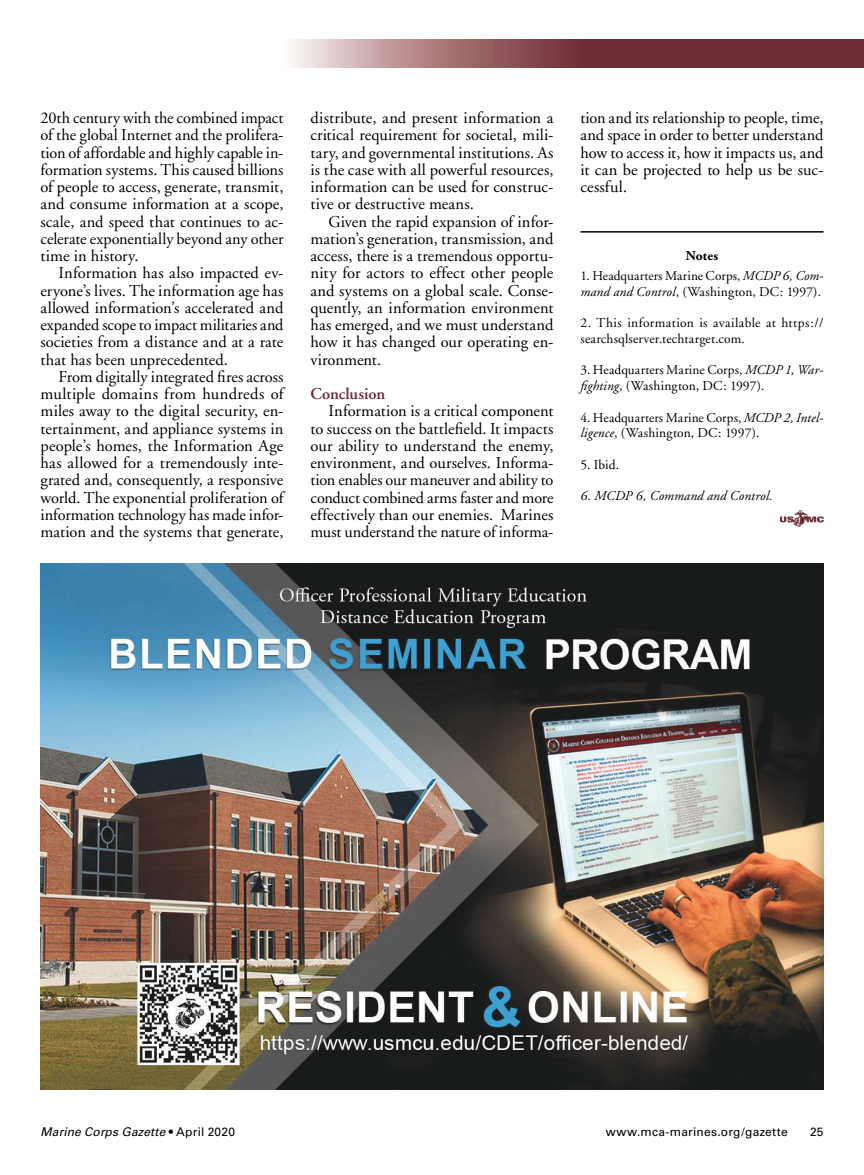
<style>
.page{position:relative;width:864px;height:1175px;background:#fff}
.page>*{position:absolute;margin:0;border:0;box-sizing:border-box;transform-origin:0 0}
.t1{font:16.5px/17.2px "Adobe Garamond";color:#000;text-align:justify}
.t2{font:600 16.5px "Adobe Garamond";letter-spacing:-.005em;color:#6d2c34}
.t3{font:13.5px/15.8px "Adobe Garamond";letter-spacing:.01em;color:#000}
.t4{font:italic 13.5px "Adobe Garamond";letter-spacing:.01em;color:#000}
.t5{font:700 13.5px "Adobe Garamond";letter-spacing:.005em;color:#000}
.t6{font:12px "Univers";letter-spacing:.02em;color:#000}
.t7{font:italic 12px "Univers";letter-spacing:.01em;color:#000}
.s1{font-style:italic}
.s2{font-style:normal}
</style>
<div class="page">
<img style="left:781px;top:510px;width:43px;height:16px">
<img style="left:40px;top:563px;width:784px;height:526px">
<img style="left:292px;top:40px;width:572px;height:28px">
<hr style="left:580px;top:231px;width:244px;height:2px;background:#000">
<p class="t1" style="left:40px;top:111px;width:245px">20th century with the combined impact of the global Internet and the prolifera&shy;tion of affordable and highly capable in&shy;formation systems. This caused billions of people to access, generate, transmit, and consume information at a scope, scale, and speed that continues to ac&shy;celerate exponentially beyond any other time in history.</p>
<p class="t1" style="left:40px;top:266px;width:244px;text-indent:18px">Information has also impacted ev&shy;eryone’s lives. The information age has allowed information’s accelerated and expanded scope to impact militaries and societies from a distance and at a rate that has been unprecedented.</p>
<p class="t1" style="left:40px;top:369px;width:245px;text-indent:18px">From digitally integrated fires across multiple domains from hundreds of miles away to the digital security, en&shy;tertainment, and appliance systems in people’s homes, the Information Age has allowed for a tremendously inte&shy;grated and, consequently, a responsive world. The exponential proliferation of information technology has made infor&shy;mation and the systems that generate,</p>
<p class="t1" style="left:310px;top:111px;width:245px">distribute, and present information a critical requirement for societal, mili&shy;tary, and governmental institutions. As is the case with all powerful resources, information can be used for construc&shy;tive or destructive means.</p>
<p class="t1" style="left:310px;top:214px;width:244px;text-indent:18px">Given the rapid expansion of infor&shy;mation’s generation, transmission, and access, there is a tremendous opportu&shy;nity for actors to effect other people and systems on a global scale. Conse&shy;quently, an information environment has emerged, and we must understand how it has changed our operating en&shy;vironment.</p>
<p class="t2" style="left:310px;top:384px;width:76px">Conclusion</p>
<p class="t1" style="left:310px;top:404px;width:245px;text-indent:18px">Information is a critical component to success on the battlefield. It impacts our ability to understand the enemy, environment, and ourselves. Informa&shy;tion enables our maneuver and ability to conduct combined arms faster and more effectively than our enemies. Marines must understand the nature of informa-</p>
<p class="t1" style="left:580px;top:111px;width:245px">tion and its relationship to people, time, and space in order to better understand how to access it, how it impacts us, and it can be projected to help us be suc&shy;cessful.</p>
<p class="t5" style="left:686px;top:247px;width:34px">Notes</p>
<p class="t3" style="left:580px;top:269px;width:245px">1. Headquarters Marine Corps, <span class="s1">MCDP 6, Com‑ mand and Control</span>, (Washington, DC: 1997).</p>
<p class="t3" style="left:580px;top:316px;width:244px">2. This information is available at https:// searchsqlserver.techtarget.com.</p>
<p class="t3" style="left:580px;top:363px;width:244px">3. Headquarters Marine Corps, <span class="s1">MCDP 1, War‑ fighting</span>, (Washington, DC: 1997).</p>
<p class="t3" style="left:580px;top:411px;width:245px">4. Headquarters Marine Corps, <span class="s1">MCDP 2, Intel‑ ligence</span>, (Washington, DC: 1997).</p>
<p class="t3" style="left:580px;top:458px;width:40px">5. Ibid.</p>
<p class="t4" style="left:580px;top:488px;width:194px">6. MCDP 6, Command and Control.</p>
<p class="t7" style="left:41px;top:1124px;width:196px">Marine Corps Gazette <span class="s2">• April 2020</span></p>
<p class="t6" style="left:606px;top:1124px;width:183px">www.mca-marines.org/gazette</p>
<p class="t6" style="left:810px;top:1124px;width:15px">25</p>
</div>
